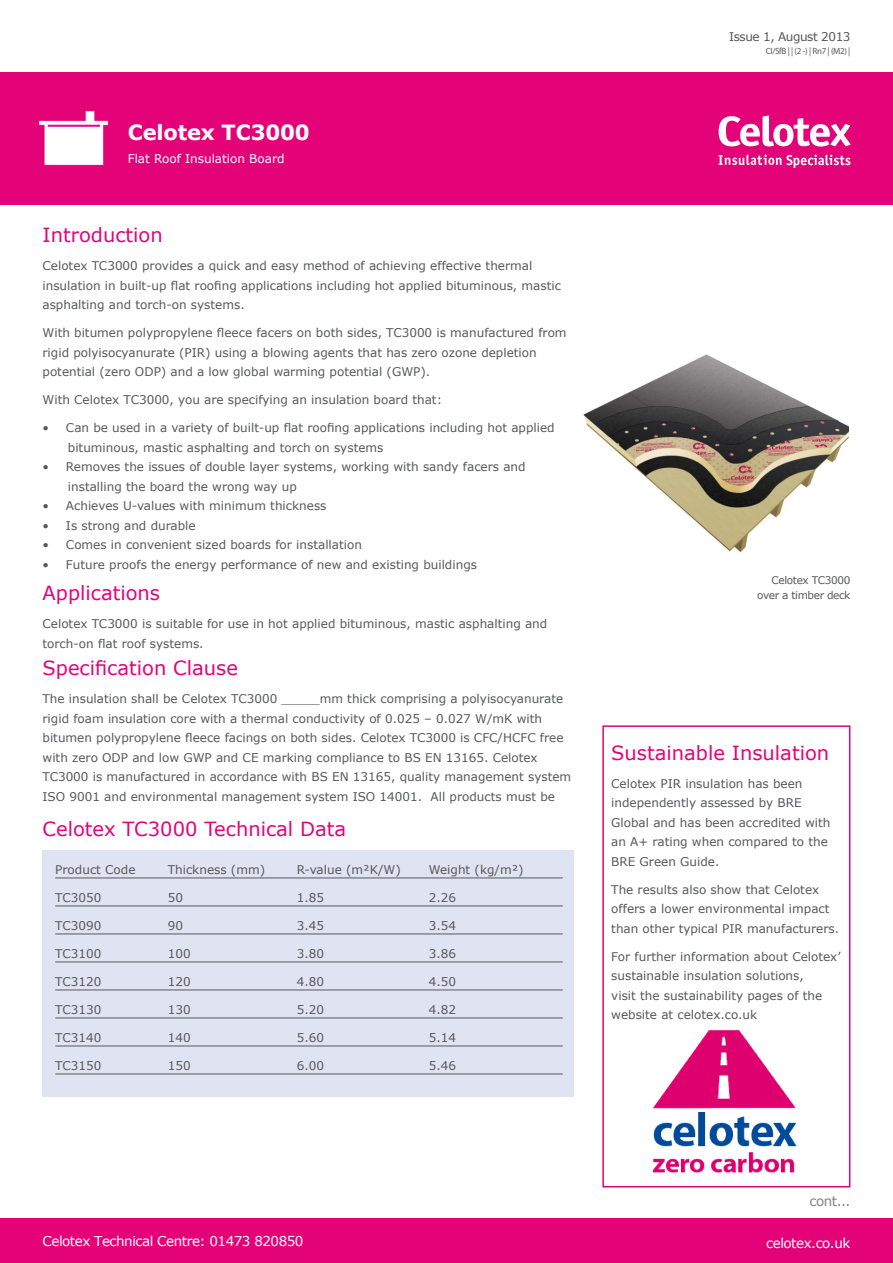
<style>
.page{position:relative;width:893px;height:1263px;background:#fff}
.page>*{position:absolute;margin:0;border:0;box-sizing:border-box;transform-origin:0 0}
.t1{font:700 21px "Verdana";letter-spacing:-.01em;color:#fff}
.t2{font:19.5px "Verdana";color:#e40278}
.t3{font:13.5px "Verdana";letter-spacing:-.035em;color:#fff}
.t4{font:13.5px "Verdana";color:#808285}
.t5{font:12px/19.5px "Verdana";color:#57585a}
.t6{font:12px "Verdana";color:#fff}
.t7{font:12px "Verdana";letter-spacing:-.035em;color:#57585a}
.t8{font:10.5px "Verdana";letter-spacing:-.035em;color:#57585a}
.t9{font:9px "Myriad Pro";letter-spacing:-.035em;color:#57585a}
</style>
<div class="page">
<div style="left:602px;top:725px;width:248px;height:462px;border:2px solid #e40278"></div>
<div style="left:0;top:1218px;width:893px;height:45px;background:#e40278"></div>
<div style="left:0;top:72px;width:893px;height:132px;background:#e40278"></div>
<img style="left:653px;top:1030px;width:144px;height:143px">
<svg style="left:719px;top:116px;width:131px;height:31px"></svg>
<svg style="left:719px;top:155px;width:131px;height:13px"></svg>
<div style="left:43px;top:850px;width:531px;height:247px;background:#e0e4f2"></div>
<hr style="left:55px;top:878px;width:508px;height:1px;background:#57585a">
<hr style="left:55px;top:906px;width:508px;height:1px;background:#57585a">
<hr style="left:55px;top:934px;width:508px;height:1px;background:#57585a">
<hr style="left:55px;top:962px;width:508px;height:1px;background:#57585a">
<hr style="left:55px;top:990px;width:508px;height:1px;background:#57585a">
<hr style="left:55px;top:1018px;width:508px;height:1px;background:#57585a">
<hr style="left:55px;top:1046px;width:508px;height:1px;background:#57585a">
<hr style="left:55px;top:1074px;width:508px;height:1px;background:#57585a">
<img style="left:39px;top:111px;width:70px;height:54px">
<img style="left:583px;top:354px;width:266px;height:198px">
<p class="t1" style="left:128px;top:119px;width:184px">Celotex TC3000</p>
<p class="t6" style="left:128px;top:151px;width:158px">Flat Roof Insulation Board</p>
<p class="t2" style="left:43px;top:223px;width:122px">Introduction</p>
<p class="t5" style="left:43px;top:256px;width:520px">Celotex TC3000 provides a quick and easy method of achieving effective thermal insulation in built-up flat roofing applications including hot applied bituminous, mastic asphalting and torch-on systems.</p>
<p class="t5" style="left:43px;top:323px;width:526px">With bitumen polypropylene fleece facers on both sides, TC3000 is manufactured from rigid polyisocyanurate (PIR) using a blowing agents that has zero ozone depletion potential (zero ODP) and a low global warming potential (GWP).</p>
<p class="t5" style="left:43px;top:390px;width:401px">With Celotex TC3000, you are specifying an insulation board that:</p>
<p class="t5" style="left:68px;top:418px;width:488px;text-indent:-25px">• Can be used in a variety of built-up flat roofing applications including hot applied bituminous, mastic asphalting and torch on systems</p>
<p class="t5" style="left:68px;top:457px;width:459px;text-indent:-25px">• Removes the issues of double layer systems, working with sandy facers and installing the board the wrong way up</p>
<p class="t5" style="left:43px;top:496px;width:286px">• Achieves U-values with minimum thickness</p>
<p class="t5" style="left:43px;top:515px;width:155px">• Is strong and durable</p>
<p class="t5" style="left:43px;top:535px;width:321px">• Comes in convenient sized boards for installation</p>
<p class="t5" style="left:43px;top:554px;width:436px">• Future proofs the energy performance of new and existing buildings</p>
<p class="t2" style="left:43px;top:581px;width:119px">Applications</p>
<p class="t5" style="left:43px;top:614px;width:506px">Celotex TC3000 is suitable for use in hot applied bituminous, mastic asphalting and torch-on flat roof systems.</p>
<p class="t2" style="left:43px;top:656px;width:197px">Specification Clause</p>
<p class="t5" style="left:43px;top:689px;width:530px">The insulation shall be Celotex TC3000 _____mm thick comprising a polyisocyanurate rigid foam insulation core with a thermal conductivity of 0.025 – 0.027 W/mK with bitumen polypropylene fleece facings on both sides. Celotex TC3000 is CFC/HCFC free with zero ODP and low GWP and CE marking compliance to BS EN 13165. Celotex TC3000 is manufactured in accordance with BS EN 13165, quality management system ISO 9001 and environmental management system ISO 14001. All products must be</p>
<p class="t2" style="left:43px;top:817px;width:305px">Celotex TC3000 Technical Data</p>
<p class="t5" style="left:55px;top:859px;width:82px">Product Code</p>
<p class="t5" style="left:168px;top:859px;width:99px">Thickness (mm)</p>
<p class="t5" style="left:297px;top:859px;width:106px">R-value (m²K/W)</p>
<p class="t5" style="left:429px;top:859px;width:96px">Weight (kg/m²)</p>
<p class="t5" style="left:55px;top:887px;width:48px">TC3050</p>
<p class="t5" style="left:168px;top:887px;width:17px">50</p>
<p class="t5" style="left:297px;top:887px;width:29px">1.85</p>
<p class="t5" style="left:429px;top:887px;width:29px">2.26</p>
<p class="t5" style="left:55px;top:915px;width:48px">TC3090</p>
<p class="t5" style="left:168px;top:915px;width:17px">90</p>
<p class="t5" style="left:297px;top:915px;width:29px">3.45</p>
<p class="t5" style="left:429px;top:915px;width:29px">3.54</p>
<p class="t5" style="left:55px;top:943px;width:48px">TC3100</p>
<p class="t5" style="left:168px;top:943px;width:24px">100</p>
<p class="t5" style="left:297px;top:943px;width:29px">3.80</p>
<p class="t5" style="left:429px;top:943px;width:29px">3.86</p>
<p class="t5" style="left:55px;top:971px;width:48px">TC3120</p>
<p class="t5" style="left:168px;top:971px;width:24px">120</p>
<p class="t5" style="left:297px;top:971px;width:29px">4.80</p>
<p class="t5" style="left:429px;top:971px;width:29px">4.50</p>
<p class="t5" style="left:55px;top:999px;width:48px">TC3130</p>
<p class="t5" style="left:168px;top:999px;width:24px">130</p>
<p class="t5" style="left:297px;top:999px;width:29px">5.20</p>
<p class="t5" style="left:429px;top:999px;width:29px">4.82</p>
<p class="t5" style="left:55px;top:1027px;width:48px">TC3140</p>
<p class="t5" style="left:168px;top:1027px;width:24px">140</p>
<p class="t5" style="left:297px;top:1027px;width:29px">5.60</p>
<p class="t5" style="left:429px;top:1027px;width:29px">5.14</p>
<p class="t5" style="left:55px;top:1055px;width:48px">TC3150</p>
<p class="t5" style="left:168px;top:1055px;width:24px">150</p>
<p class="t5" style="left:297px;top:1055px;width:29px">6.00</p>
<p class="t5" style="left:429px;top:1055px;width:29px">5.46</p>
<p class="t7" style="left:729px;top:29px;width:123px">Issue 1, August 2013</p>
<p class="t9" style="left:766px;top:46px;width:86px">CI/SfB | | (2 -) | Rn7 | (M2) |</p>
<p class="t8" style="left:772px;top:574px;width:80px">Celotex TC3000</p>
<p class="t8" style="left:757px;top:589px;width:95px">over a timber deck</p>
<p class="t2" style="left:611px;top:740px;width:219px">Sustainable Insulation</p>
<p class="t5" style="left:611px;top:773px;width:221px">Celotex PIR insulation has been independently assessed by BRE<br>Global and has been accredited with an A+ rating when compared to the<br>BRE Green Guide.</p>
<p class="t5" style="left:611px;top:879px;width:229px">The results also show that Celotex offers a lower environmental impact than other typical PIR manufacturers.</p>
<p class="t5" style="left:611px;top:946px;width:231px">For further information about Celotex’ sustainable insulation solutions,<br>visit the sustainability pages of the website at celotex.co.uk</p>
<p class="t3" style="left:43px;top:1232px;width:262px">Celotex Technical Centre: 01473 820850</p>
<p class="t4" style="left:809px;top:1193px;width:42px">cont...</p>
<p class="t3" style="left:766px;top:1234px;width:86px">celotex.co.uk</p>
</div>
